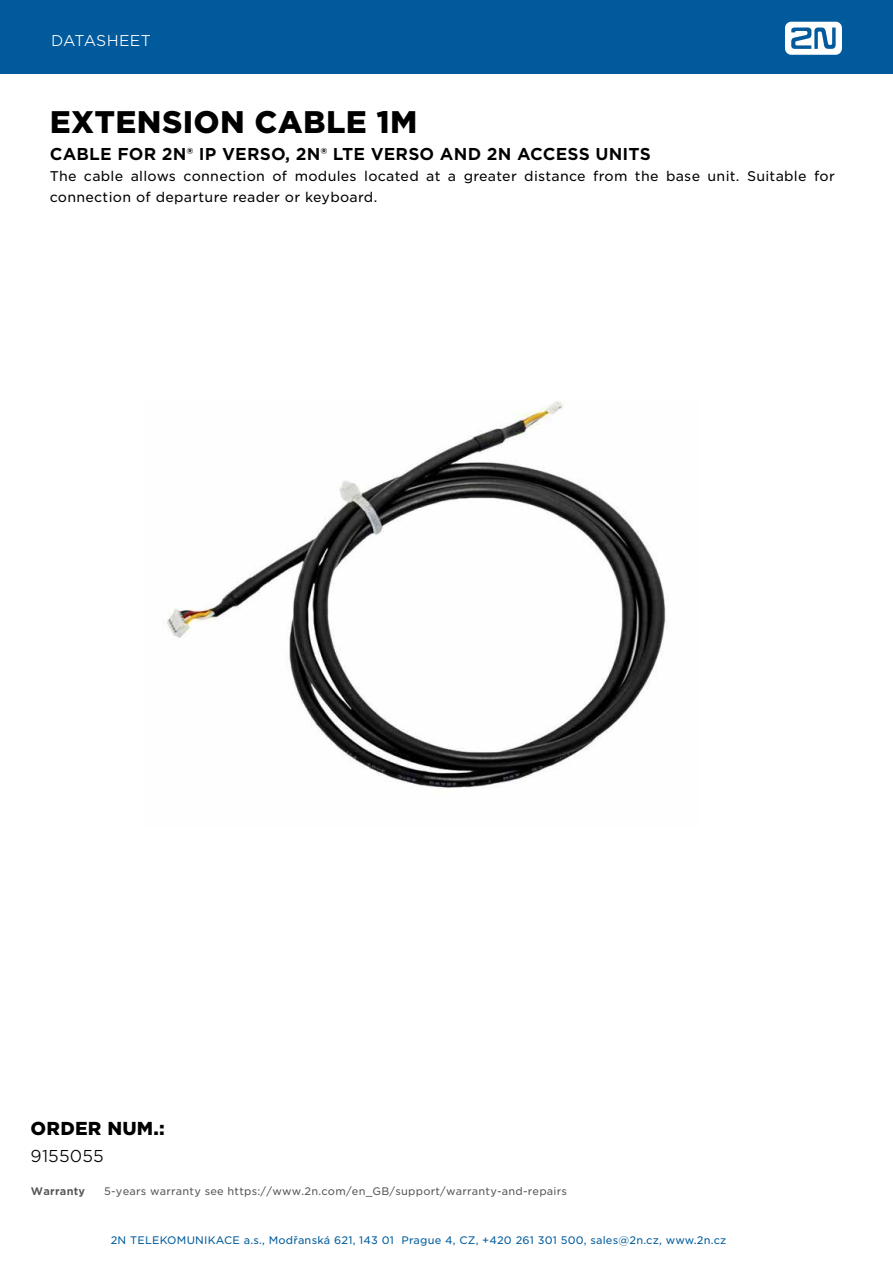
<style>
.page{position:relative;width:893px;height:1263px;background:#fff}
.page>*{position:absolute;margin:0;border:0;box-sizing:border-box;transform-origin:0 0}
.t1{font:900 30px "Gotham S Sm";letter-spacing:.01em;color:#000}
.t2{font:900 18px "Gotham S Sm";letter-spacing:.01em;color:#000}
.t3{font:700 16.5px "Gotham S Sm";letter-spacing:.01em;color:#000}
.t4{font:300 16.5px "Gotham S Sm";letter-spacing:.01em;color:#000}
.t5{font:300 15px "Gotham S Sm";letter-spacing:.01em;color:#fff}
.t6{font:13.5px/21px "Gotham S Sm";letter-spacing:.02em;color:#000}
.t7{font:10.5px "Gotham S Sm";letter-spacing:.02em;color:#005b9d}
.t8{font:10.5px "Gotham S Sm";letter-spacing:.02em;color:#555756}
.t9{font:700 10.5px "Gotham S Sm";letter-spacing:.02em;color:#555756}
</style>
<div class="page">
<div style="left:0;top:0;width:893px;height:73px;background:#005a9c"></div>
<svg style="left:785px;top:22px;width:57px;height:33px"></svg>
<img style="left:167px;top:401px;width:499px;height:387px">
<p class="t5" style="left:51px;top:30px;width:101px">DATASHEET</p>
<h1 class="t1" style="left:50px;top:100px;width:369px">EXTENSION CABLE 1M</h1>
<p class="t3" style="left:50px;top:142px;width:603px">CABLE FOR 2N® IP VERSO, 2N® LTE VERSO AND 2N ACCESS UNITS</p>
<p class="t6" style="left:50px;top:166px;width:787px">The cable allows connection of modules located at a greater distance from the base unit. Suitable for connection of departure reader or keyboard.</p>
<h2 class="t2" style="left:31px;top:1115px;width:136px">ORDER NUM.:</h2>
<p class="t4" style="left:31px;top:1145px;width:75px">9155055</p>
<p class="t9" style="left:31px;top:1183px;width:56px">Warranty</p>
<p class="t8" style="left:104px;top:1184px;width:464px">5-years warranty see https://www.2n.com/en_GB/support/warranty-and-repairs</p>
<p class="t7" style="left:111px;top:1233px;width:617px">2N TELEKOMUNIKACE a.s., Modřanská 621, 143 01 Prague 4, CZ, +420 261 301 500, sales@2n.cz, www.2n.cz</p>
</div>
